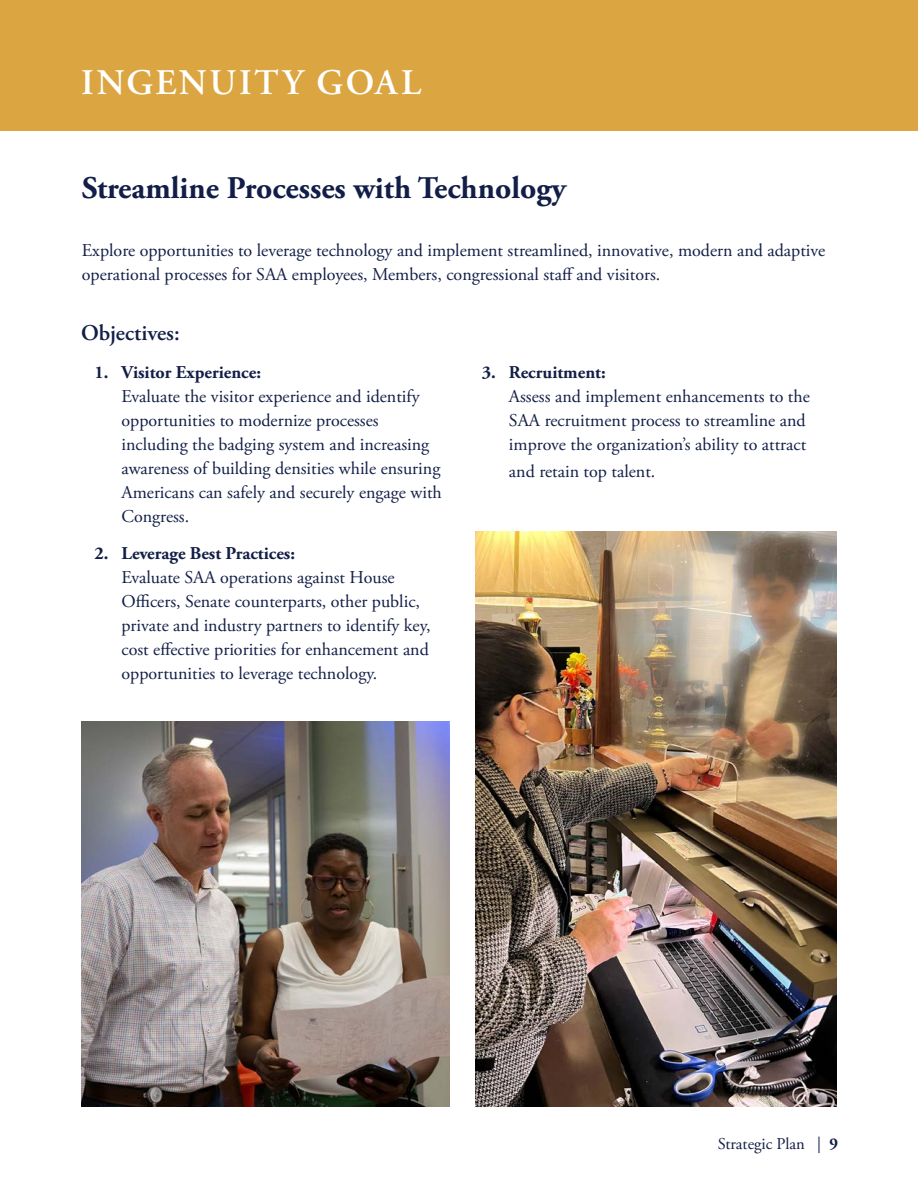
<style>
.page{position:relative;width:918px;height:1188px;background:#fff}
.page>*{position:absolute;margin:0;border:0;box-sizing:border-box;transform-origin:0 0}
.Business_Unit{font:600 36px "Adobe Garamond Pro";letter-spacing:.07em;color:#fff}
.t1{font:700 31.5px "Adobe Garamond Pro";color:#121e47}
.t2{font:600 22.5px "Adobe Garamond Pro";color:#121e47}
.t3{font:18px/24px "Adobe Garamond Pro";color:#121e47}
.t4{font:16.5px "Adobe Garamond Pro";color:#121e47}
.s1{font-weight:700}
</style>
<div class="page">
<div style="left:0;top:0;width:918px;height:131px;background:#dba641"></div>
<img style="left:475px;top:531px;width:362px;height:575px">
<img style="left:81px;top:721px;width:369px;height:386px">
<p class="Business_Unit" style="left:81px;top:61px;width:342px">INGENUITY GOAL</p>
<p class="t1" style="left:82px;top:170px;width:486px">Streamline Processes with Technology</p>
<p class="t3" style="left:82px;top:239px;width:745px">Explore opportunities to leverage technology and implement streamlined, innovative, modern and adaptive operational processes for SAA employees, Members, congressional staff and visitors.</p>
<p class="t2" style="left:81px;top:320px;width:100px">Objectives:</p>
<p class="t3" style="left:122px;top:361px;width:322px;text-indent:-27px"><span class="s1">1. Visitor Experience:<br></span>Evaluate the visitor experience and identify opportunities to modernize processes including the badging system and increasing awareness of building densities while ensuring Americans can safely and securely engage with Congress.</p>
<p class="t3" style="left:122px;top:542px;width:311px;text-indent:-27px"><span class="s1">2. Leverage Best Practices:<br></span>Evaluate SAA operations against House Officers, Senate counterparts, other public, private and industry partners to identify key, cost effective priorities for enhancement and opportunities to leverage technology.</p>
<p class="t3" style="left:509px;top:361px;width:302px;text-indent:-27px"><span class="s1">3. Recruitment:<br></span>Assess and implement enhancements to the SAA recruitment process to streamline and improve the organization’s ability to attract</p>
<p class="t3" style="left:509px;top:459px;width:148px">and retain top talent.</p>
<p class="t4" style="left:718px;top:1134px;width:122px">Strategic Plan | <span class="s1">9</span></p>
</div>
